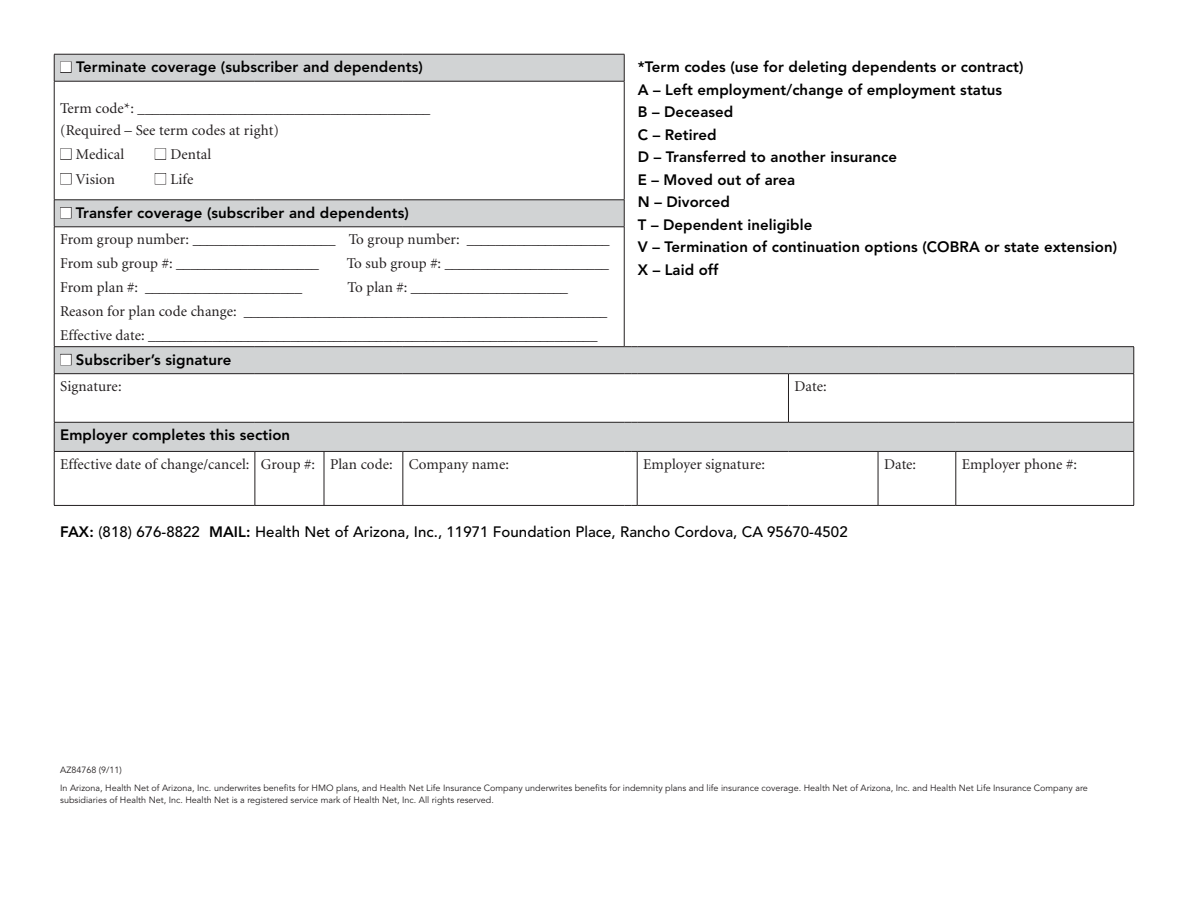
<style>
.page{position:relative;width:1188px;height:918px;background:#fff}
.page>*{position:absolute;margin:0;border:0;box-sizing:border-box;transform-origin:0 0}
.t1{font:15px/24px "Minion";letter-spacing:.005em;color:#231f20}
.t2{font:800 15px/22.5px "Avenir";letter-spacing:.005em;color:#000}
.t3{font:500 15px "Avenir";letter-spacing:.005em;color:#000}
.t4{font:9px/18px "Avenir";color:#231f20}
.s1{color:#fff}
.s2{font-weight:800}
</style>
<div class="page">
<svg style="left:55px;top:55px;width:1079px;height:396px"></svg>
<svg style="left:625px;top:55px;width:509px;height:291px"></svg>
<hr style="left:54px;top:422px;width:201px;height:1px;background:#231f20">
<svg style="left:54px;top:423px;width:1px;height:28px"></svg>
<hr style="left:255px;top:422px;width:69px;height:1px;background:#231f20">
<hr style="left:324px;top:422px;width:79px;height:1px;background:#231f20">
<hr style="left:403px;top:422px;width:221px;height:1px;background:#231f20">
<svg style="left:624px;top:422px;width:13px;height:1px"></svg>
<hr style="left:637px;top:422px;width:151px;height:1px;background:#231f20">
<hr style="left:788px;top:422px;width:90px;height:1px;background:#231f20">
<hr style="left:878px;top:422px;width:78px;height:1px;background:#231f20">
<hr style="left:956px;top:422px;width:178px;height:1px;background:#231f20">
<hr style="left:54px;top:451px;width:201px;height:1px;background:#231f20">
<hr style="left:54px;top:452px;width:1px;height:53px;background:#231f20">
<hr style="left:255px;top:451px;width:69px;height:1px;background:#231f20">
<hr style="left:255px;top:452px;width:1px;height:53px;background:#231f20">
<hr style="left:324px;top:451px;width:79px;height:1px;background:#231f20">
<hr style="left:878px;top:451px;width:78px;height:1px;background:#231f20">
<hr style="left:956px;top:451px;width:178px;height:1px;background:#231f20">
<hr style="left:54px;top:505px;width:201px;height:1px;background:#231f20">
<hr style="left:255px;top:505px;width:69px;height:1px;background:#231f20">
<hr style="left:324px;top:505px;width:79px;height:1px;background:#231f20">
<hr style="left:403px;top:505px;width:221px;height:1px;background:#231f20">
<svg style="left:624px;top:505px;width:13px;height:1px"></svg>
<hr style="left:637px;top:505px;width:151px;height:1px;background:#231f20">
<hr style="left:788px;top:505px;width:90px;height:1px;background:#231f20">
<hr style="left:878px;top:505px;width:78px;height:1px;background:#231f20">
<hr style="left:956px;top:505px;width:178px;height:1px;background:#231f20">
<hr style="left:54px;top:81px;width:1px;height:119px;background:#231f20">
<hr style="left:54px;top:54px;width:201px;height:1px;background:#231f20">
<svg style="left:54px;top:54px;width:1px;height:27px"></svg>
<hr style="left:255px;top:54px;width:69px;height:1px;background:#231f20">
<hr style="left:324px;top:54px;width:79px;height:1px;background:#231f20">
<hr style="left:403px;top:54px;width:221px;height:1px;background:#231f20">
<hr style="left:54px;top:81px;width:201px;height:1px;background:#231f20">
<hr style="left:255px;top:81px;width:69px;height:1px;background:#231f20">
<hr style="left:324px;top:81px;width:79px;height:1px;background:#231f20">
<hr style="left:403px;top:81px;width:221px;height:1px;background:#231f20">
<svg style="left:54px;top:201px;width:1px;height:26px"></svg>
<hr style="left:54px;top:227px;width:201px;height:1px;background:#231f20">
<hr style="left:54px;top:227px;width:1px;height:119px;background:#231f20">
<hr style="left:255px;top:227px;width:69px;height:1px;background:#231f20">
<hr style="left:324px;top:227px;width:79px;height:1px;background:#231f20">
<hr style="left:403px;top:227px;width:221px;height:1px;background:#231f20">
<hr style="left:54px;top:346px;width:201px;height:1px;background:#231f20">
<hr style="left:255px;top:346px;width:69px;height:1px;background:#231f20">
<hr style="left:324px;top:346px;width:79px;height:1px;background:#231f20">
<hr style="left:403px;top:346px;width:221px;height:1px;background:#231f20">
<hr style="left:54px;top:200px;width:201px;height:1px;background:#231f20">
<hr style="left:255px;top:200px;width:69px;height:1px;background:#231f20">
<hr style="left:324px;top:200px;width:79px;height:1px;background:#231f20">
<hr style="left:403px;top:200px;width:221px;height:1px;background:#231f20">
<svg style="left:624px;top:54px;width:1px;height:27px"></svg>
<svg style="left:624px;top:200px;width:1px;height:27px"></svg>
<hr style="left:624px;top:81px;width:1px;height:119px;background:#231f20">
<hr style="left:624px;top:227px;width:1px;height:119px;background:#231f20">
<svg style="left:624px;top:346px;width:13px;height:1px"></svg>
<hr style="left:637px;top:346px;width:151px;height:1px;background:#231f20">
<hr style="left:788px;top:346px;width:90px;height:1px;background:#231f20">
<hr style="left:878px;top:346px;width:78px;height:1px;background:#231f20">
<hr style="left:956px;top:346px;width:178px;height:1px;background:#231f20">
<hr style="left:788px;top:373px;width:90px;height:1px;background:#231f20">
<hr style="left:878px;top:373px;width:78px;height:1px;background:#231f20">
<hr style="left:956px;top:373px;width:178px;height:1px;background:#231f20">
<hr style="left:1134px;top:374px;width:1px;height:48px;background:#231f20">
<hr style="left:54px;top:373px;width:201px;height:1px;background:#231f20">
<hr style="left:54px;top:374px;width:1px;height:48px;background:#231f20">
<hr style="left:255px;top:373px;width:69px;height:1px;background:#231f20">
<hr style="left:324px;top:373px;width:79px;height:1px;background:#231f20">
<hr style="left:403px;top:373px;width:221px;height:1px;background:#231f20">
<svg style="left:624px;top:373px;width:13px;height:1px"></svg>
<hr style="left:637px;top:373px;width:151px;height:1px;background:#231f20">
<hr style="left:788px;top:374px;width:1px;height:48px;background:#231f20">
<hr style="left:637px;top:451px;width:151px;height:1px;background:#231f20">
<hr style="left:788px;top:451px;width:90px;height:1px;background:#231f20">
<hr style="left:878px;top:452px;width:1px;height:53px;background:#231f20">
<hr style="left:403px;top:451px;width:221px;height:1px;background:#231f20">
<hr style="left:403px;top:452px;width:1px;height:53px;background:#231f20">
<svg style="left:624px;top:451px;width:13px;height:1px"></svg>
<hr style="left:637px;top:452px;width:1px;height:53px;background:#231f20">
<hr style="left:324px;top:452px;width:1px;height:53px;background:#231f20">
<svg style="left:1134px;top:423px;width:1px;height:28px"></svg>
<hr style="left:956px;top:452px;width:1px;height:53px;background:#231f20">
<hr style="left:1134px;top:452px;width:1px;height:53px;background:#231f20">
<svg style="left:1134px;top:347px;width:1px;height:26px"></svg>
<svg style="left:54px;top:347px;width:1px;height:26px"></svg>
<div style="left:60px;top:61px;width:12px;height:12px;border:1px solid #231f20"></div>
<div style="left:60px;top:148px;width:12px;height:12px;border:1px solid #231f20"></div>
<div style="left:155px;top:148px;width:11px;height:12px;border:1px solid #231f20"></div>
<div style="left:60px;top:173px;width:12px;height:11px;border:1px solid #231f20"></div>
<div style="left:155px;top:173px;width:11px;height:11px;border:1px solid #231f20"></div>
<div style="left:60px;top:207px;width:12px;height:11px;border:1px solid #231f20"></div>
<div style="left:60px;top:354px;width:12px;height:11px;border:1px solid #231f20"></div>
<p class="t2" style="left:60px;top:56px;width:364px"><span class="s1">■</span> Terminate coverage (subscriber and dependents)</p>
<p class="t2" style="left:638px;top:56px;width:481px">*Term codes (use for deleting dependents or contract)<br>A – Left employment/change of employment status<br>B – Deceased<br>C – Retired<br>D – Transferred to another insurance<br>E – Moved out of area<br>N – Divorced<br>T – Dependent ineligible<br>V – Termination of continuation options (COBRA or state extension)<br>X – Laid off</p>
<p class="t1" style="left:60px;top:97px;width:372px;line-height:22.5px">Term code*: _________________________________________ (Required – See term codes at right)</p>
<p class="t1" style="left:60px;top:143px;width:65px"><span class="s1">■</span> Medical</p>
<p class="t1" style="left:155px;top:143px;width:58px"><span class="s1">■</span> Dental</p>
<p class="t1" style="left:60px;top:168px;width:56px"><span class="s1">■</span> Vision</p>
<p class="t1" style="left:155px;top:168px;width:40px"><span class="s1">■</span> Life</p>
<p class="t2" style="left:60px;top:201px;width:350px"><span class="s1">■</span> Transfer coverage (subscriber and dependents)</p>
<p class="t1" style="left:60px;top:228px;width:551px">From group number: ____________________ To group number: ____________________<br>From sub group #: ____________________</p>
<p class="t1" style="left:347px;top:252px;width:264px">To sub group #: _______________________</p>
<p class="t1" style="left:60px;top:276px;width:549px;text-indent:287px">To plan #: ______________________<br>Reason for plan code change: ___________________________________________________<br>Effective date: _______________________________________________________________</p>
<p class="t2" style="left:60px;top:348px;width:173px"><span class="s1">■</span> Subscriber’s signature</p>
<p class="t1" style="left:60px;top:375px;width:63px">Signature:</p>
<p class="t1" style="left:794px;top:375px;width:34px">Date:</p>
<p class="t2" style="left:60px;top:423px;width:232px">Employer completes this section</p>
<p class="t1" style="left:60px;top:452px;width:450px">Effective date of change/cancel: Group #: Plan code: Company name:</p>
<p class="t1" style="left:643px;top:452px;width:123px">Employer signature:</p>
<p class="t1" style="left:884px;top:452px;width:34px">Date:</p>
<p class="t1" style="left:962px;top:452px;width:117px">Employer phone #:</p>
<p class="t1" style="left:60px;top:276px;width:243px">From plan #: ______________________</p>
<p class="t3" style="left:60px;top:523px;width:789px"><span class="s2">FAX:</span> (818) 676-8822 <span class="s2">MAIL:</span> Health Net of Arizona, Inc., 11971 Foundation Place, Rancho Cordova, CA 95670-4502</p>
<p class="t4" style="left:60px;top:761px;width:1029px">AZ84768 (9/11)<br>In Arizona, Health Net of Arizona, Inc. underwrites benefits for HMO plans, and Health Net Life Insurance Company underwrites benefits for indemnity plans and life insurance coverage. Health Net of Arizona, Inc. and Health Net Life Insurance Company are</p>
<p class="t4" style="left:60px;top:791px;width:435px">subsidiaries of Health Net, Inc. Health Net is a registered service mark of Health Net, Inc. All rights reserved.</p>
</div>
